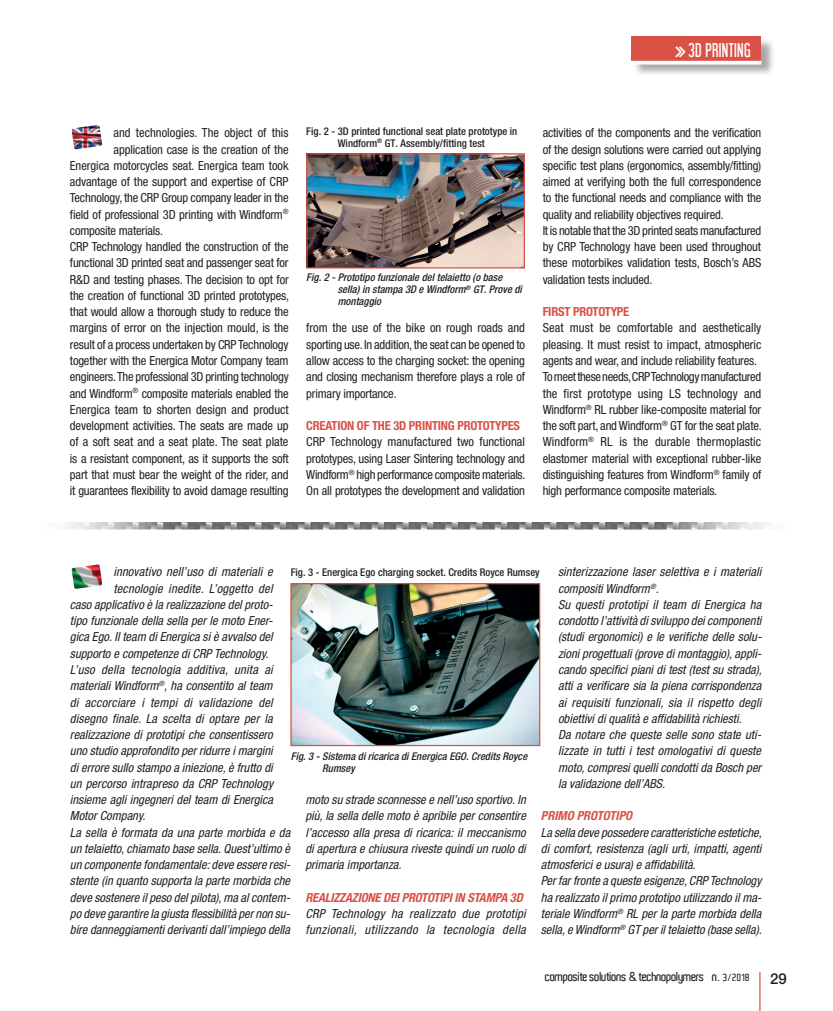
<style>
.page{position:relative;width:833px;height:1011px;background:#fff}
.page>*{position:absolute;margin:0;border:0;box-sizing:border-box;transform-origin:0 0}
.t1{font:17.5px "Libel Suit";letter-spacing:.02em;color:#fff}
.t2{font:500 15px "Helvetica Neue";color:#231f20}
.t3{font:condensed 12.5px/16.2px "Helvetica Neue";letter-spacing:-.015em;color:#231f20;text-align:justify}
.t4{font:italic condensed 12.5px/16.2px "Helvetica Neue";color:#231f20}
.t5{font:italic condensed 12.5px/16.2px "Helvetica Neue";letter-spacing:.03em;color:#231f20}
.t6{font:italic condensed 12.5px "Helvetica Neue";letter-spacing:.02em;color:#231f20}
.t7{font:italic 700 condensed 12.5px "Helvetica Neue";letter-spacing:-.015em;color:#da5145}
.t8{font:700 condensed 12.5px "Helvetica Neue";letter-spacing:-.015em;color:#da5145}
.t9{font:600 12.5px "Aldo";letter-spacing:-.045em;color:#231f20}
.t10{font:italic 500 condensed 10.62px/11.8px "Helvetica Neue";color:#231f20}
.t11{font:500 condensed 10.62px/11.8px "Helvetica Neue";color:#231f20;text-align:center}
.s1{font-family:"KG Arrows";font-size:25px}
.s2{font-size:10px}
</style>
<div class="page">
<div style="left:632px;top:37px;width:143px;height:39px;background:#231f20;opacity:.4"></div>
<div style="left:631px;top:36px;width:130px;height:26px;background:#da5145"></div>
<svg style="left:631px;top:61px;width:130px;height:4px"></svg>
<img style="left:65px;top:522px;width:702px;height:7px">
<img style="left:308px;top:155px;width:215px;height:111px">
<div style="left:306px;top:153px;width:219px;height:115px;border:1px solid #da5145"></div>
<img style="left:292px;top:585px;width:246px;height:159px">
<div style="left:290px;top:583px;width:250px;height:163px;border:1px solid #da5145"></div>
<hr style="left:759px;top:971px;width:1px;height:39px;background:#da5145">
<img style="left:71px;top:125px;width:31px;height:24px">
<img style="left:72px;top:564px;width:30px;height:25px">
<h1 class="t1" style="left:674px;top:40px;width:78px"><span class="s1">w</span>3D PRINTING</h1>
<p class="t3" style="left:113px;top:125px;width:177px">and technologies. The object of this</p>
<p class="t3" style="left:113px;top:141px;width:177px">application case is the creation of the</p>
<p class="t3" style="left:70px;top:157px;width:220px">Energica motorcycles seat. Energica team took</p>
<p class="t3" style="left:70px;top:173px;width:220px">advantage of the support and expertise of CRP</p>
<p class="t3" style="left:70px;top:190px;width:220px">Technology, the CRP Group company leader in the</p>
<p class="t3" style="left:70px;top:206px;width:220px">field of professional 3D printing with Windform<sup>®</sup></p>
<p class="t3" style="left:70px;top:222px;width:95px">composite materials.</p>
<p class="t3" style="left:70px;top:238px;width:220px">CRP Technology handled the construction of the</p>
<p class="t3" style="left:70px;top:255px;width:220px">functional 3D printed seat and passenger seat for</p>
<p class="t3" style="left:70px;top:271px;width:220px">R&amp;D and testing phases. The decision to opt for</p>
<p class="t3" style="left:70px;top:287px;width:221px">the creation of functional 3D printed prototypes,</p>
<p class="t3" style="left:70px;top:303px;width:220px">that would allow a thorough study to reduce the</p>
<p class="t3" style="left:70px;top:320px;width:220px">margins of error on the injection mould, is the</p>
<p class="t3" style="left:70px;top:336px;width:220px">result of a process undertaken by CRP Technology</p>
<p class="t3" style="left:70px;top:352px;width:220px">together with the Energica Motor Company team</p>
<p class="t3" style="left:70px;top:368px;width:220px">engineers. The professional 3D printing technology</p>
<p class="t3" style="left:70px;top:385px;width:220px">and Windform<sup>®</sup> composite materials enabled the</p>
<p class="t3" style="left:70px;top:401px;width:220px">Energica team to shorten design and product</p>
<p class="t3" style="left:70px;top:417px;width:220px">development activities. The seats are made up</p>
<p class="t3" style="left:70px;top:433px;width:220px">of a soft seat and a seat plate. The seat plate</p>
<p class="t3" style="left:70px;top:450px;width:220px">is a resistant component, as it supports the soft</p>
<p class="t3" style="left:70px;top:466px;width:220px">part that must bear the weight of the rider, and</p>
<p class="t3" style="left:70px;top:482px;width:220px">it guarantees flexibility to avoid damage resulting</p>
<p class="t11" style="left:306px;top:125px;width:212px">Fig. 2 - 3D printed functional seat plate prototype in<br>Windform<sup>®</sup> GT. Assembly/fitting test</p>
<p class="t10" style="left:338px;top:271px;width:186px;text-indent:-31px">Fig. 2 - Prototipo funzionale del telaietto (o base sella) in stampa 3D e Windform<sup>®</sup> GT. Prove di montaggio</p>
<p class="t3" style="left:306px;top:320px;width:220px">from the use of the bike on rough roads and sporting use. In addition, the seat can be opened to allow access to the charging socket: the opening and closing mechanism therefore plays a role of primary importance.</p>
<p class="t8" style="left:306px;top:418px;width:215px">CREATION OF THE 3D PRINTING PROTOTYPES</p>
<p class="t3" style="left:306px;top:433px;width:220px">CRP Technology manufactured two functional prototypes, using Laser Sintering technology and Windform<sup>®</sup> high performance composite materials.<br>On all prototypes the development and validation</p>
<p class="t3" style="left:542px;top:125px;width:220px;text-align:left">activities of the components and the verification of the design solutions were carried out applying specific test plans (ergonomics, assembly/fitting) aimed at verifying both the full correspondence to the functional needs and compliance with the quality and reliability objectives required.<br>It is notable that the 3D printed seats manufactured by CRP Technology have been used throughout these motorbikes validation tests, Bosch’s ABS validation tests included.</p>
<p class="t8" style="left:542px;top:304px;width:88px">FIRST PROTOTYPE</p>
<p class="t3" style="left:542px;top:320px;width:220px;text-align:left">Seat must be comfortable and aesthetically pleasing. It must resist to impact, atmospheric agents and wear, and include reliability features.<br>To meet these needs, CRP Technology manufactured the first prototype using LS technology and Windform<sup>®</sup> RL rubber like-composite material for the soft part, and Windform<sup>®</sup> GT for the seat plate.<br>Windform<sup>®</sup> RL is the durable thermoplastic elastomer material with exceptional rubber-like distinguishing features from Windform<sup>®</sup> family of high performance composite materials.</p>
<p class="t4" style="left:113px;top:563px;width:161px">innovativo nell’uso di materiali e</p>
<p class="t4" style="left:113px;top:580px;width:161px">tecnologie inedite. L’oggetto del</p>
<p class="t4" style="left:70px;top:596px;width:204px">caso applicativo è la realizzazione del proto-</p>
<p class="t4" style="left:70px;top:612px;width:204px">tipo funzionale della sella per le moto Ener-</p>
<p class="t4" style="left:70px;top:628px;width:204px">gica Ego. Il team di Energica si è avvalso del</p>
<p class="t4" style="left:70px;top:645px;width:200px">supporto e competenze di CRP Technology.</p>
<p class="t6" style="left:70px;top:662px;width:204px">L’uso della tecnologia additiva, unita ai</p>
<p class="t4" style="left:70px;top:677px;width:204px">materiali Windform<sup>®</sup>, ha consentito al team</p>
<p class="t6" style="left:70px;top:694px;width:204px">di accorciare i tempi di validazione del</p>
<p class="t4" style="left:70px;top:710px;width:204px">disegno finale. La scelta di optare per la</p>
<p class="t4" style="left:70px;top:726px;width:204px">realizzazione di prototipi che consentissero</p>
<p class="t4" style="left:70px;top:742px;width:204px">uno studio approfondito per ridurre i margini</p>
<p class="t4" style="left:70px;top:758px;width:204px">di errore sullo stampo a iniezione, è frutto di</p>
<p class="t4" style="left:70px;top:775px;width:205px">un percorso intrapreso da CRP Technology</p>
<p class="t4" style="left:70px;top:791px;width:205px">insieme agli ingegneri del team di Energica</p>
<p class="t4" style="left:70px;top:807px;width:77px">Motor Company.</p>
<p class="t4" style="left:70px;top:823px;width:222px">La sella è formata da una parte morbida e da</p>
<p class="t4" style="left:70px;top:840px;width:221px">un telaietto, chiamato base sella. Quest’ultimo è</p>
<p class="t4" style="left:70px;top:856px;width:222px">un componente fondamentale: deve essere resi-</p>
<p class="t4" style="left:70px;top:872px;width:221px">stente (in quanto supporta la parte morbida che</p>
<p class="t4" style="left:70px;top:888px;width:222px">deve sostenere il peso del pilota), ma al contem-</p>
<p class="t4" style="left:70px;top:905px;width:222px">po deve garantire la giusta flessibilità per non su-</p>
<p class="t4" style="left:70px;top:921px;width:221px">bire danneggiamenti derivanti dall’impiego della</p>
<p class="t4" style="left:558px;top:563px;width:205px">sinterizzazione laser selettiva e i materiali compositi Windform<sup>®</sup>.<br>Su questi prototipi il team di Energica ha condotto l’attività di sviluppo dei componenti (studi ergonomici) e le verifiche delle solu&shy;zioni progettuali (prove di montaggio), appli&shy;cando specifici piani di test (test su strada), atti a verificare sia la piena corrispondenza ai requisiti funzionali, sia il rispetto degli obiettivi di qualità e affidabilità richiesti.<br>Da notare che queste selle sono state uti&shy;lizzate in tutti i test omologativi di queste moto, compresi quelli condotti da Bosch per la validazione dell’ABS.</p>
<p class="t7" style="left:541px;top:808px;width:93px">PRIMO PROTOTIPO</p>
<p class="t4" style="left:541px;top:823px;width:222px">La sella deve possedere caratteristiche estetiche, di comfort, resistenza (agli urti, impatti, agenti atmosferici e usura) e affidabilità.<br>Per far fronte a queste esigenze, CRP Technology ha realizzato il primo prototipo utilizzando il ma&shy;teriale Windform<sup>®</sup> RL per la parte morbida della sella, e Windform<sup>®</sup> GT per il telaietto (base sella).</p>
<p class="t11" style="left:291px;top:565px;width:250px">Fig. 3 - Energica Ego charging socket. Credits Royce Rumsey</p>
<p class="t10" style="left:322px;top:750px;width:206px;text-indent:-31px">Fig. 3 - Sistema di ricarica di Energica EGO. Credits Royce<br>Rumsey</p>
<p class="t4" style="left:305px;top:791px;width:222px;text-align:justify">moto su strade sconnesse e nell’uso sportivo. In più, la sella delle moto è apribile per consentire l’accesso alla presa di ricarica: il meccanismo di apertura e chiusura riveste quindi un ruolo di primaria importanza.</p>
<p class="t7" style="left:305px;top:889px;width:219px">REALIZZAZIONE DEI PROTOTIPI IN STAMPA 3D</p>
<p class="t5" style="left:305px;top:905px;width:222px">CRP Technology ha realizzato due prototipi funzionali, utilizzando la tecnologia della</p>
<p class="t9" style="left:545px;top:969px;width:206px">composite solutions &amp; technopolymers n. <span class="s2">3/2018</span></p>
<p class="t2" style="left:770px;top:969px;width:18px">29</p>
</div>
